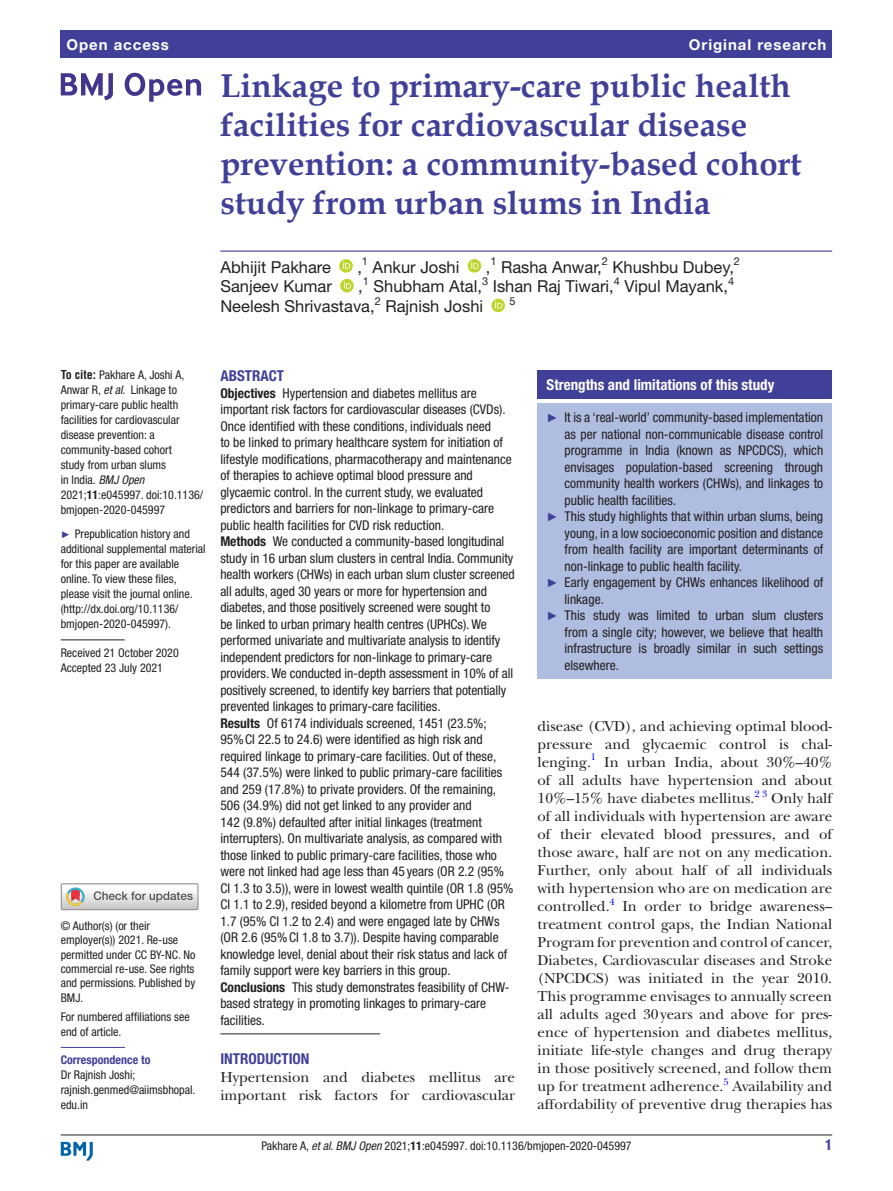
<style>
.page{position:relative;width:893px;height:1191px;background:#fff}
.page>*{position:absolute;margin:0;border:0;box-sizing:border-box;transform-origin:0 0}
.t1{font:700 33px/39px "Book Antiqua";color:#414099}
.t2{font:16.5px "Helvetica Neue LT Std";color:#231f20}
.t3{font:15px/18px "New Baskerville";color:#231f20;text-align:justify}
.t4{font:700 condensed 15px "Helvetica Neue LT Std";color:#fff}
.t5{font:700 15px "Helvetica Neue LT Std";letter-spacing:.065em;color:#fff}
.t6{font:700 condensed 15px "Helvetica Neue LT Std";color:#414099}
.t7{font:condensed 13.5px/16.5px "Helvetica Neue LT Std";color:#231f20}
.t8{font:condensed 12px/15px "Helvetica Neue LT Std";color:#231f20}
.t9{font:700 condensed 12px "Helvetica Neue LT Std";color:#414099}
.t10{font:10.95px "Helvetica Neue LT Std";color:#231f20}
.t11{font:9.9px "New Baskerville";color:#00f}
.s1{font-family:"Helvetica LT Std";font-weight:700}
.s2{font-style:italic}
.s3{font-weight:700}
.s4{font-family:"Arial";font-stretch:normal;font-size:9.75px;color:#414099}
.s5{font-family:"Arial";font-stretch:normal;font-size:12px;color:#414099}
</style>
<div class="page">
<hr style="left:61px;top:1134px;width:771px;height:1px;background:#231f20">
<svg style="left:61px;top:1141px;width:32px;height:19px"></svg>
<div style="left:61px;top:31px;width:771px;height:27px;background:#414099"></div>
<hr style="left:220px;top:250px;width:612px;height:2px;background:#414099">
<svg style="left:339px;top:259px;width:14px;height:14px"></svg>
<svg style="left:468px;top:259px;width:13px;height:14px"></svg>
<svg style="left:340px;top:279px;width:14px;height:13px"></svg>
<svg style="left:491px;top:299px;width:14px;height:13px"></svg>
<hr style="left:61px;top:639px;width:64px;height:1px;background:#231f20">
<hr style="left:61px;top:1047px;width:64px;height:1px;background:#414099">
<svg style="left:61px;top:73px;width:52px;height:27px"></svg>
<svg style="left:125px;top:73px;width:76px;height:29px"></svg>
<div style="left:61px;top:883px;width:138px;height:27px;border:1px solid #969090"></div>
<svg style="left:61px;top:883px;width:137px;height:26px"></svg>
<hr style="left:220px;top:1033px;width:160px;height:1px;background:#231f20">
<div style="left:538px;top:370px;width:294px;height:29px;background:#414099"></div>
<div style="left:538px;top:403px;width:294px;height:275px;background:#afbde1"></div>
<p class="t5" style="left:66px;top:35px;width:104px">Open access</p>
<p class="t5" style="left:689px;top:35px;width:139px">Original research</p>
<h1 class="t1" style="left:220px;top:66px;width:583px">Linkage to primary-care public health facilities for cardiovascular disease prevention: a community-based cohort study from urban slums in India</h1>
<p class="t2" style="left:220px;top:257px;width:112px">Abhijit Pakhare</p>
<p class="t2" style="left:357px;top:257px;width:6px">,</p>
<p class="t10" style="left:362px;top:255px;width:8px">1</p>
<p class="t2" style="left:373px;top:257px;width:88px">Ankur Joshi</p>
<p class="t10" style="left:490px;top:255px;width:8px">1</p>
<p class="t2" style="left:501px;top:257px;width:102px">Rasha Anwar,</p>
<p class="t10" style="left:602px;top:255px;width:8px">2</p>
<p class="t2" style="left:613px;top:257px;width:123px">Khushbu Dubey,</p>
<p class="t10" style="left:734px;top:255px;width:8px">2</p>
<p class="t2" style="left:486px;top:257px;width:6px">,</p>
<p class="t10" style="left:363px;top:274px;width:8px">1</p>
<p class="t2" style="left:374px;top:277px;width:110px">Shubham Atal,</p>
<p class="t10" style="left:482px;top:274px;width:8px">3</p>
<p class="t2" style="left:493px;top:277px;width:122px">Ishan Raj Tiwari,</p>
<p class="t10" style="left:614px;top:274px;width:8px">4</p>
<p class="t2" style="left:624px;top:277px;width:105px">Vipul Mayank,</p>
<p class="t10" style="left:728px;top:274px;width:8px">4</p>
<p class="t2" style="left:220px;top:296px;width:156px">Neelesh Shrivastava,</p>
<p class="t10" style="left:375px;top:294px;width:8px">2</p>
<p class="t2" style="left:385px;top:296px;width:99px">Rajnish Joshi</p>
<p class="t10" style="left:509px;top:294px;width:8px">5</p>
<p class="t2" style="left:220px;top:277px;width:113px">Sanjeev Kumar</p>
<p class="t2" style="left:358px;top:277px;width:6px">,</p>
<p class="t8" style="left:61px;top:367px;width:144px"><span class="s1">To cite:</span> Pakhare A, Joshi A,<br>Anwar R, <span class="s2">et al</span>. Linkage to primary-care public health facilities for cardiovascular disease prevention: a community-based cohort<br>study from urban slums<br>in India. <span class="s2">BMJ Open<br></span>2021;<span class="s3">11</span>:e045997. doi:10.1136/ bmjopen-2020-045997</p>
<p class="t8" style="left:61px;top:526px;width:146px"><span class="s4">►</span> Prepublication history and additional supplemental material for this paper are available online. To view these files, please visit the journal online. (http://dx.doi.org/10.1136/ bmjopen-2020-045997).</p>
<p class="t8" style="left:61px;top:645px;width:120px">Received 21 October 2020<br>Accepted 23 July 2021</p>
<p class="t8" style="left:61px;top:918px;width:136px;line-height:14.4px">© Author(s) (or their employer(s)) 2021. Re-use permitted under CC BY-NC. No commercial re-use. See rights and permissions. Published by<br>BMJ.</p>
<p class="t8" style="left:61px;top:1009px;width:130px">For numbered affiliations see end of article.</p>
<p class="t9" style="left:61px;top:1052px;width:91px">Correspondence to</p>
<p class="t8" style="left:61px;top:1067px;width:136px">Dr Rajnish Joshi; rajnish.genmed@aiimsbhopal. edu.in</p>
<p class="t6" style="left:220px;top:367px;width:65px">ABSTRACT</p>
<p class="t7" style="left:220px;top:385px;width:296px"><span class="s3">Objectives</span> Hypertension and diabetes mellitus are important risk factors for cardiovascular diseases (CVDs).<br>Once identified with these conditions, individuals need<br>to be linked to primary healthcare system for initiation of lifestyle modifications, pharmacotherapy and maintenance of therapies to achieve optimal blood pressure and glycaemic control. In the current study, we evaluated predictors and barriers for non-linkage to primary-care public health facilities for CVD risk reduction.<br><span class="s3">Methods</span> We conducted a community-based longitudinal study in 16 urban slum clusters in central India. Community health workers (CHWs) in each urban slum cluster screened all adults, aged 30 years or more for hypertension and diabetes, and those positively screened were sought to<br>be linked to urban primary health centres (UPHCs). We performed univariate and multivariate analysis to identify independent predictors for non-linkage to primary-care providers. We conducted in-depth assessment in 10% of all positively screened, to identify key barriers that potentially prevented linkages to primary-care facilities.<br><span class="s3">Results</span> Of 6174 individuals screened, 1451 (23.5%; 95%CI 22.5 to 24.6) were identified as high risk and required linkage to primary-care facilities. Out of these, 544 (37.5%) were linked to public primary-care facilities and 259 (17.8%) to private providers. Of the remaining, 506 (34.9%) did not get linked to any provider and<br>142 (9.8%) defaulted after initial linkages (treatment interrupters). On multivariate analysis, as compared with those linked to public primary-care facilities, those who were not linked had age less than 45 years (OR 2.2 (95% CI 1.3 to 3.5)), were in lowest wealth quintile (OR 1.8 (95% CI 1.1 to 2.9), resided beyond a kilometre from UPHC (OR 1.7 (95% CI 1.2 to 2.4) and were engaged late by CHWs (OR 2.6 (95%CI 1.8 to 3.7)). Despite having comparable knowledge level, denial about their risk status and lack of family support were key barriers in this group.<br><span class="s3">Conclusions</span> This study demonstrates feasibility of CHW&shy;based strategy in promoting linkages to primary-care facilities.</p>
<p class="t6" style="left:220px;top:1049px;width:91px">INTRODUCTION</p>
<p class="t3" style="left:220px;top:1068px;width:296px">Hypertension and diabetes mellitus are important risk factors for cardiovascular</p>
<p class="t4" style="left:547px;top:376px;width:229px">Strengths and limitations of this study</p>
<p class="t7" style="left:547px;top:409px;width:278px"><span class="s5">►</span> It is a ‘real-world’ community-based implementation</p>
<p class="t7" style="left:565px;top:425px;width:260px">as per national non-communicable disease control</p>
<p class="t7" style="left:565px;top:442px;width:260px">programme in India (known as NPCDCS), which</p>
<p class="t7" style="left:565px;top:458px;width:260px">envisages population-based screening through</p>
<p class="t7" style="left:565px;top:475px;width:260px">community health workers (CHWs), and linkages to</p>
<p class="t7" style="left:565px;top:491px;width:113px">public health facilities.</p>
<p class="t7" style="left:547px;top:508px;width:278px"><span class="s5">►</span> This study highlights that within urban slums, being</p>
<p class="t7" style="left:565px;top:524px;width:260px">young, in a low socioeconomic position and distance</p>
<p class="t7" style="left:565px;top:541px;width:260px">from health facility are important determinants of</p>
<p class="t7" style="left:565px;top:557px;width:179px">non-linkage to public health facility.</p>
<p class="t7" style="left:547px;top:574px;width:278px"><span class="s5">►</span> Early engagement by CHWs enhances likelihood of</p>
<p class="t7" style="left:565px;top:590px;width:41px">linkage.</p>
<p class="t7" style="left:547px;top:607px;width:278px"><span class="s5">►</span> This study was limited to urban slum clusters</p>
<p class="t7" style="left:565px;top:623px;width:260px">from a single city; however, we believe that health</p>
<p class="t7" style="left:565px;top:640px;width:260px">infrastructure is broadly similar in such settings</p>
<p class="t7" style="left:565px;top:656px;width:56px">elsewhere.</p>
<p class="t3" style="left:538px;top:717px;width:296px">disease (CVD), and achieving optimal blood&shy;pressure and glycaemic control is chal&shy;lenging.</p>
<p class="t11" style="left:591px;top:751px;width:7px">1</p>
<p class="t3" style="left:538px;top:753px;width:296px;text-indent:67px">In urban India, about 30%–40% of all adults have hypertension and about 10%–15% have diabetes mellitus.</p>
<p class="t11" style="left:754px;top:787px;width:14px">2 3</p>
<p class="t3" style="left:538px;top:789px;width:296px;text-indent:234px">Only half of all individuals with hypertension are aware of their elevated blood pressures, and of those aware, half are not on any medication.<br>Further, only about half of all individuals with hypertension who are on medication are controlled.</p>
<p class="t11" style="left:610px;top:895px;width:7px">4</p>
<p class="t3" style="left:538px;top:897px;width:296px;text-indent:85px">In order to bridge awareness– treatment control gaps, the Indian National Program for prevention and control of cancer, Diabetes, Cardiovascular diseases and Stroke (NPCDCS) was initiated in the year 2010.<br>This programme envisages to annually screen all adults aged 30years and above for pres&shy;ence of hypertension and diabetes mellitus, initiate life-style changes and drug therapy in those positively screened, and follow them up for treatment adherence.<sup>5</sup> Availability and affordability of preventive drug therapies has</p>
<p class="t8" style="left:261px;top:1137px;width:372px">Pakhare A, <span class="s2">et al</span>. <span class="s2">BMJ Open</span> 2021;<span class="s3">11</span>:e045997. doi:10.1136/bmjopen-2020-045997</p>
<p class="t6" style="left:825px;top:1135px;width:9px">1</p>
</div>
